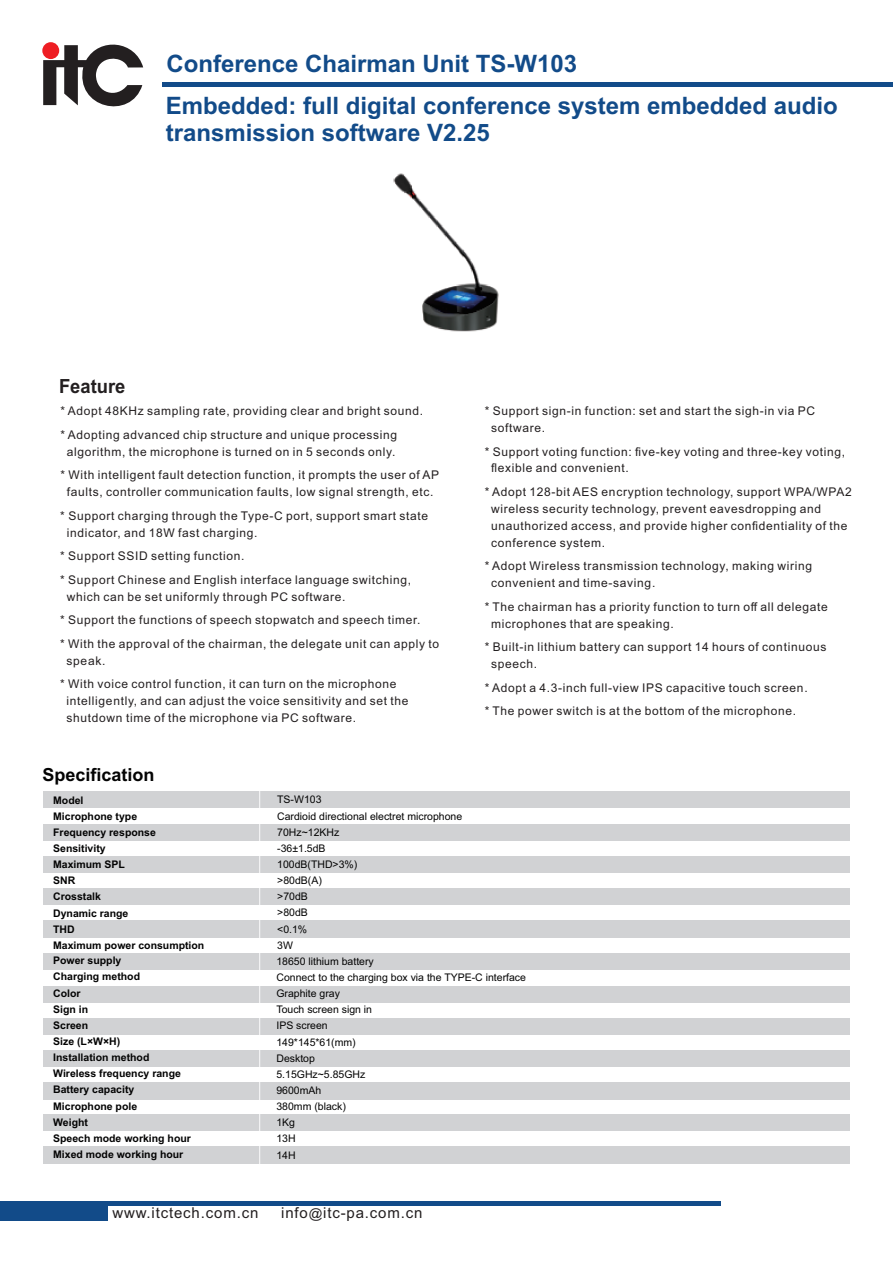
<style>
.page{position:relative;width:893px;height:1263px;background:#fff}
.page>*{position:absolute;margin:0;border:0;box-sizing:border-box;transform-origin:0 0}
.t1{font:700 24px/42.5px "Arial";color:#124b89}
.t2{font:700 19.5px "Arial";color:#231f20;scale:.94 1}
.t3{font:700 18px "Arial";color:#030303}
.t4{font:15px "Arial";letter-spacing:.055em;color:#231f20}
.t5{font:12px/16.8px "Arial";letter-spacing:.055em;color:#231f20}
.t6{font:700 10.5px/16px "Arial";color:#030303}
.t7{font:10.5px/16.2px "Arial";color:#030303}
.s1{font-size:13.5px}
</style>
<div class="page">
<hr style="left:0;top:1202px;width:720px;height:4px;background:#124b89">
<div style="left:0;top:1202px;width:108px;height:18px;background:#124b89"></div>
<hr style="left:163px;top:82px;width:730px;height:4px;background:#124b89">
<div style="left:44px;top:1114px;width:806px;height:17px;background:#d1d2d4"></div>
<div style="left:44px;top:1147px;width:806px;height:17px;background:#d1d2d4"></div>
<svg style="left:43px;top:42px;width:100px;height:65px"></svg>
<div style="left:44px;top:856px;width:806px;height:17px;background:#d1d2d4"></div>
<div style="left:44px;top:888px;width:806px;height:17px;background:#d1d2d4"></div>
<div style="left:44px;top:920px;width:806px;height:18px;background:#d1d2d4"></div>
<div style="left:44px;top:792px;width:806px;height:16px;background:#d1d2d4"></div>
<div style="left:44px;top:824px;width:806px;height:16px;background:#d1d2d4"></div>
<div style="left:44px;top:1018px;width:806px;height:17px;background:#d1d2d4"></div>
<div style="left:44px;top:1050px;width:806px;height:17px;background:#d1d2d4"></div>
<div style="left:44px;top:1082px;width:806px;height:18px;background:#d1d2d4"></div>
<div style="left:44px;top:953px;width:806px;height:17px;background:#d1d2d4"></div>
<div style="left:44px;top:986px;width:806px;height:16px;background:#d1d2d4"></div>
<hr style="left:259px;top:787px;width:1px;height:398px;background:#fff">
<img style="left:393px;top:173px;width:106px;height:159px">
<h1 class="t1" style="left:166px;top:44px;width:674px">Conference Chairman Unit TS-W103<br>Embedded: full digital conference system embedded audio</h1>
<h1 class="t1" style="left:166px;top:114px;width:326px">transmission software V2.25</h1>
<h2 class="t2" style="left:59px;top:379px;width:72px">Feature</h2>
<p class="t5" style="left:60px;top:400px;width:364px;line-height:23.5px">* Adopt 48KHz sampling rate, providing clear and bright sound. * Adopting advanced chip structure and unique processing</p>
<p class="t5" style="left:60px;top:441px;width:380px;line-height:23.5px;text-indent:6px">algorithm, the microphone is turned on in 5 seconds only.<br>* With intelligent fault detection function, it prompts the user of AP</p>
<p class="t5" style="left:60px;top:481px;width:375px;line-height:23.5px;text-align:center">faults, controller communication faults, low signal strength, etc. * Support charging through the Type-C port, support smart state</p>
<p class="t5" style="left:60px;top:522px;width:352px;line-height:23.5px;text-indent:6px">indicator, and 18W fast charging.<br>* Support SSID setting function.<br>* Support Chinese and English interface language switching,</p>
<p class="t5" style="left:60px;top:586px;width:380px;line-height:23.5px;text-indent:6px">which can be set uniformly through PC software.<br>* Support the functions of speech stopwatch and speech timer.<br>* With the approval of the chairman, the delegate unit can apply to</p>
<p class="t5" style="left:60px;top:650px;width:338px;line-height:23.5px;text-indent:6px">speak.<br>* With voice control function, it can turn on the microphone</p>
<p class="t5" style="left:67px;top:694px;width:343px">intelligently, and can adjust the voice sensitivity and set the shutdown time of the microphone via PC software.</p>
<h3 class="t3" style="left:42px;top:768px;width:114px">Specification</h3>
<p class="t5" style="left:491px;top:403px;width:325px;text-indent:-6px">* Support sign-in function: set and start the sigh-in via PC software.</p>
<p class="t5" style="left:491px;top:444px;width:355px;text-indent:-6px">* Support voting function: five-key voting and three-key voting, flexible and convenient.</p>
<p class="t5" style="left:491px;top:484px;width:362px;text-indent:-6px">* Adopt 128-bit AES encryption technology, support WPA/WPA2 wireless security technology, prevent eavesdropping and unauthorized access, and provide higher confidentiality of the conference system.</p>
<p class="t5" style="left:491px;top:559px;width:322px;text-indent:-6px">* Adopt Wireless transmission technology, making wiring convenient and time-saving.</p>
<p class="t5" style="left:491px;top:599px;width:338px;text-indent:-6px">* The chairman has a priority function to turn off all delegate microphones that are speaking.</p>
<p class="t5" style="left:491px;top:640px;width:337px;text-indent:-6px">* Built-in lithium battery can support 14 hours of continuous speech.</p>
<p class="t5" style="left:485px;top:677px;width:324px;line-height:23.5px">* Adopt a 4.3-inch full-view IPS capacitive touch screen. * The power switch is at the bottom of the microphone.</p>
<p class="t6" style="left:53px;top:793px;width:153px">Model<br>Microphone type<br>Frequency response<br>Sensitivity<br>Maximum SPL<br>SNR<br>Crosstalk<br>Dynamic range<br>THD<br>Maximum power consumption<br>Power supply<br>Charging method<br>Color<br>Sign in<br>Screen<br>Size (L×W×H)<br>Installation method<br>Wireless frequency range<br>Battery capacity<br>Microphone pole<br>Weight<br>Speech mode working hour<br>Mixed mode working hour</p>
<p class="t7" style="left:276px;top:792px;width:251px">TS-W103<br>Cardioid directional electret microphone<br>70Hz~12KHz<br>-36±1.5dB<br>100dB(THD&gt;3%)<br>&gt;80dB(A)<br>&gt;70dB<br>&gt;80dB<br>&lt;0.1%<br>3W<br>18650 lithium battery<br>Connect to the charging box via the TYPE-C interface<br>Graphite gray<br>Touch screen sign in<br>IPS screen<br>149*145*61(mm)<br>Desktop<br>5.15GHz~5.85GHz<br>9600mAh<br>380mm (black)<br>1Kg<br>13H<br>14H</p>
<p class="t4" style="left:112px;top:1207px;width:147px">www.itctech.com.cn</p>
<p class="t4" style="left:281px;top:1207px;width:143px">info<span class="s1">@</span>itc-pa.com.cn</p>
</div>
